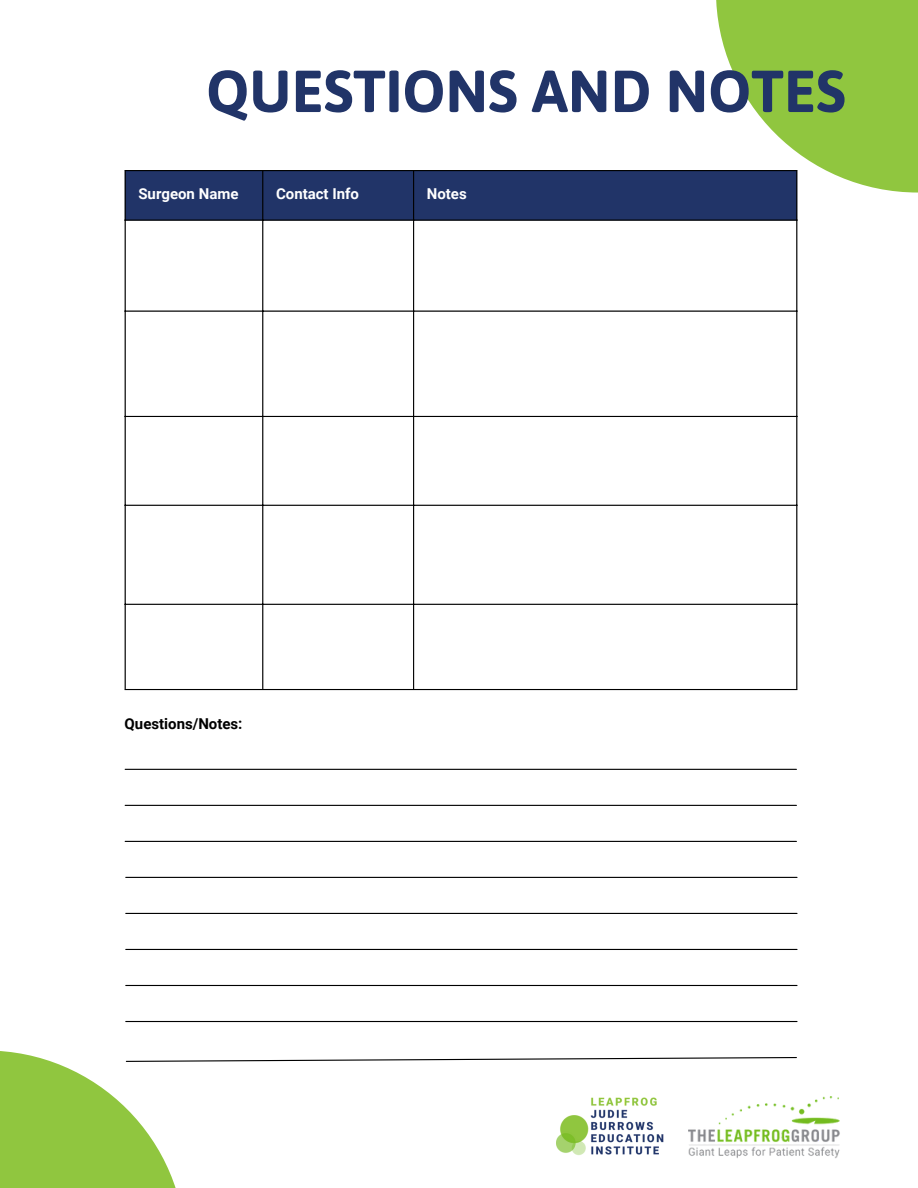
<style>
.page{position:relative;width:918px;height:1188px;background:#fff}
.page>*{position:absolute;margin:0;border:0;box-sizing:border-box;transform-origin:0 0}
.t1{font:700 59.1px "Asap";color:#213468}
.t2{font:700 15px "Roboto";color:#fff}
.t3{font:700 15px "Roboto";color:#000}
</style>
<div class="page">
<svg style="left:0;top:1051px;width:176px;height:137px;fill:#90c63f"></svg>
<hr style="left:126px;top:913px;width:671px;height:1px;background:#000">
<hr style="left:126px;top:949px;width:671px;height:1px;background:#000">
<hr style="left:126px;top:985px;width:671px;height:1px;background:#000">
<hr style="left:126px;top:1021px;width:671px;height:1px;background:#000">
<svg style="left:716px;top:0;width:202px;height:193px;fill:#90c63f"></svg>
<img style="left:557px;top:1097px;width:107px;height:58px">
<img style="left:689px;top:1096px;width:151px;height:62px">
<svg style="left:125px;top:1056px;width:672px;height:7px"></svg>
<div style="left:126px;top:171px;width:670px;height:49px;background:#213468"></div>
<hr style="left:125px;top:171px;width:1px;height:518px;background:#000">
<hr style="left:262px;top:171px;width:1px;height:518px;background:#000">
<hr style="left:413px;top:171px;width:1px;height:518px;background:#000">
<hr style="left:796px;top:171px;width:1px;height:518px;background:#000">
<hr style="left:125px;top:170px;width:672px;height:1px;background:#000">
<hr style="left:125px;top:220px;width:672px;height:1px;background:#000">
<hr style="left:125px;top:311px;width:672px;height:1px;background:#000">
<hr style="left:125px;top:416px;width:672px;height:1px;background:#000">
<hr style="left:125px;top:505px;width:672px;height:1px;background:#000">
<hr style="left:125px;top:604px;width:672px;height:1px;background:#000">
<hr style="left:125px;top:689px;width:672px;height:1px;background:#000">
<hr style="left:126px;top:877px;width:671px;height:1px;background:#000">
<hr style="left:125px;top:805px;width:671px;height:1px;background:#000">
<hr style="left:125px;top:841px;width:671px;height:1px;background:#000">
<hr style="left:125px;top:769px;width:671px;height:1px;background:#000">
<p class="t1" style="left:206px;top:57px;width:641px">QUESTIONS AND NOTES</p>
<p class="t2" style="left:138px;top:185px;width:102px">Surgeon Name</p>
<p class="t2" style="left:276px;top:185px;width:85px">Contact Info</p>
<p class="t2" style="left:427px;top:185px;width:41px">Notes</p>
<p class="t3" style="left:125px;top:715px;width:119px">Questions/Notes:</p>
</div>
